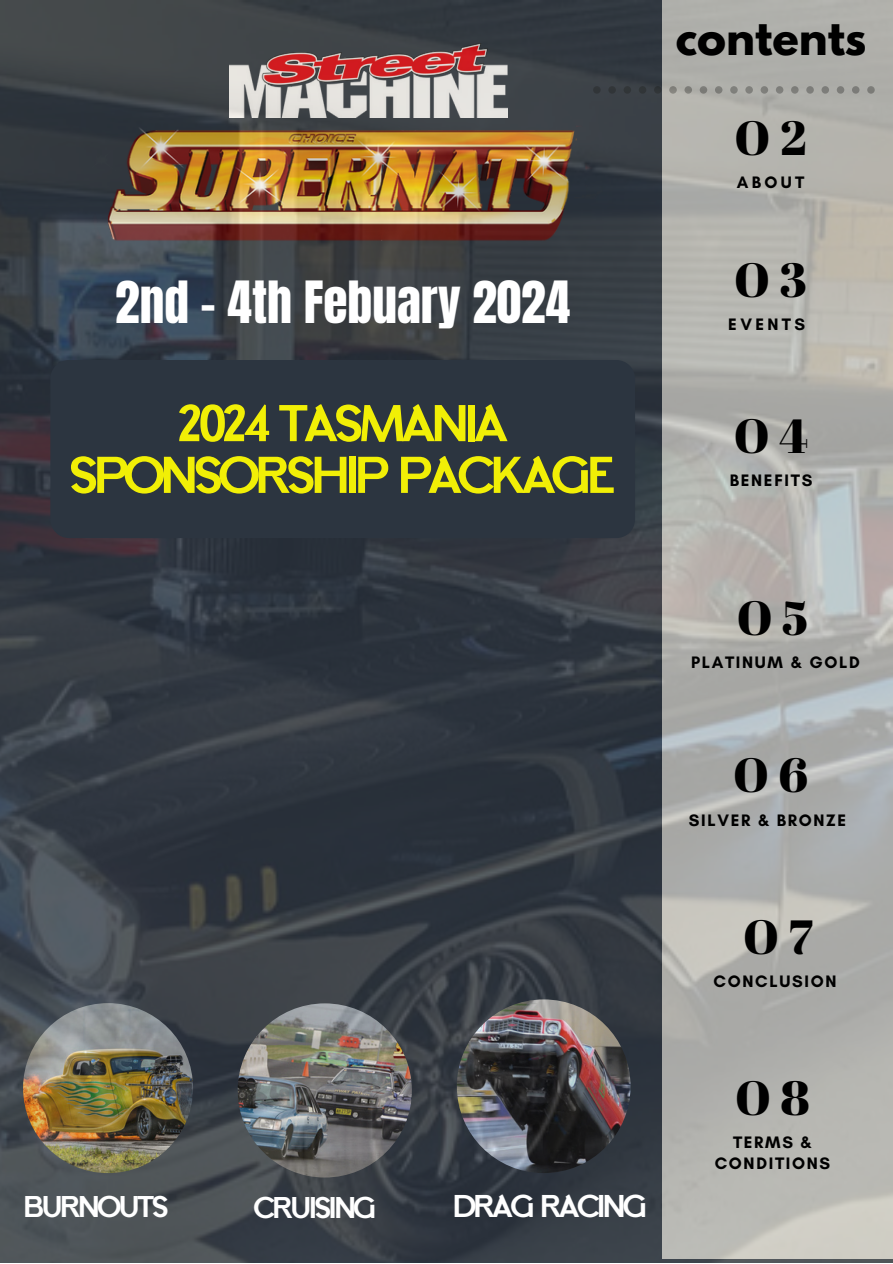
<style>
.page{position:relative;width:893px;height:1264px;background:#fff}
.page>*{position:absolute;margin:0;border:0;box-sizing:border-box;transform-origin:0 0}
.t1{font:700 51.6px/51.8px "Calmius Sans Low";letter-spacing:-.1em;color:#f1ef06;text-align:center}
.t2{font:49.5px "Anton";color:#fff}
.t3{font:48px "Abril Fatface";letter-spacing:.2em;color:#000}
.t4{font:700 43.65px "League Spartan";color:#000}
.t5{font:700 31.5px "Calmius Sans Low";letter-spacing:-.1em;color:#fff}
.t6{font:700 30px "Calmius Sans Low";letter-spacing:-.1em;color:#fff}
.t7{font:700 16.95px/20.2px "Glacial Indifference";letter-spacing:.1em;color:#000;text-align:center}
</style>
<div class="page">
<img style="left:0;top:0;width:892px;height:1262px">
<div style="left:50px;top:360px;width:585px;height:178px;background:#2c3540"></div>
<p class="t2" style="left:115px;top:267px;width:456px">2nd - 4th Febuary 2024</p>
<p class="t1" style="left:68px;top:397px;width:550px">2024 TASMANIA<br>SPONSORSHIP PACKAGE</p>
<p class="t4" style="left:675px;top:16px;width:192px">contents</p>
<p class="t3" style="left:734px;top:104px;width:73px">O2</p>
<p class="t7" style="left:736px;top:172px;width:69px">ABOUT</p>
<p class="t3" style="left:734px;top:246px;width:74px">O3</p>
<p class="t7" style="left:728px;top:314px;width:78px">EVENTS</p>
<p class="t3" style="left:733px;top:402px;width:76px">O4</p>
<p class="t7" style="left:729px;top:470px;width:84px">BENEFITS</p>
<p class="t6" style="left:23px;top:1188px;width:148px">BURNOUTS</p>
<p class="t6" style="left:253px;top:1190px;width:125px">CRUISING</p>
<p class="t5" style="left:452px;top:1187px;width:197px">DRAG RACING</p>
<p class="t3" style="left:736px;top:584px;width:73px">O5</p>
<p class="t7" style="left:691px;top:652px;width:170px">PLATINUM &amp; GOLD</p>
<p class="t3" style="left:733px;top:741px;width:76px">O6</p>
<p class="t7" style="left:689px;top:809px;width:159px">SILVER &amp; BRONZE</p>
<p class="t3" style="left:743px;top:902px;width:71px">O7</p>
<p class="t7" style="left:713px;top:970px;width:124px">CONCLUSION</p>
<p class="t3" style="left:735px;top:1064px;width:76px">O8</p>
<p class="t7" style="left:714px;top:1132px;width:117px">TERMS &amp;<br>CONDITIONS</p>
</div>
